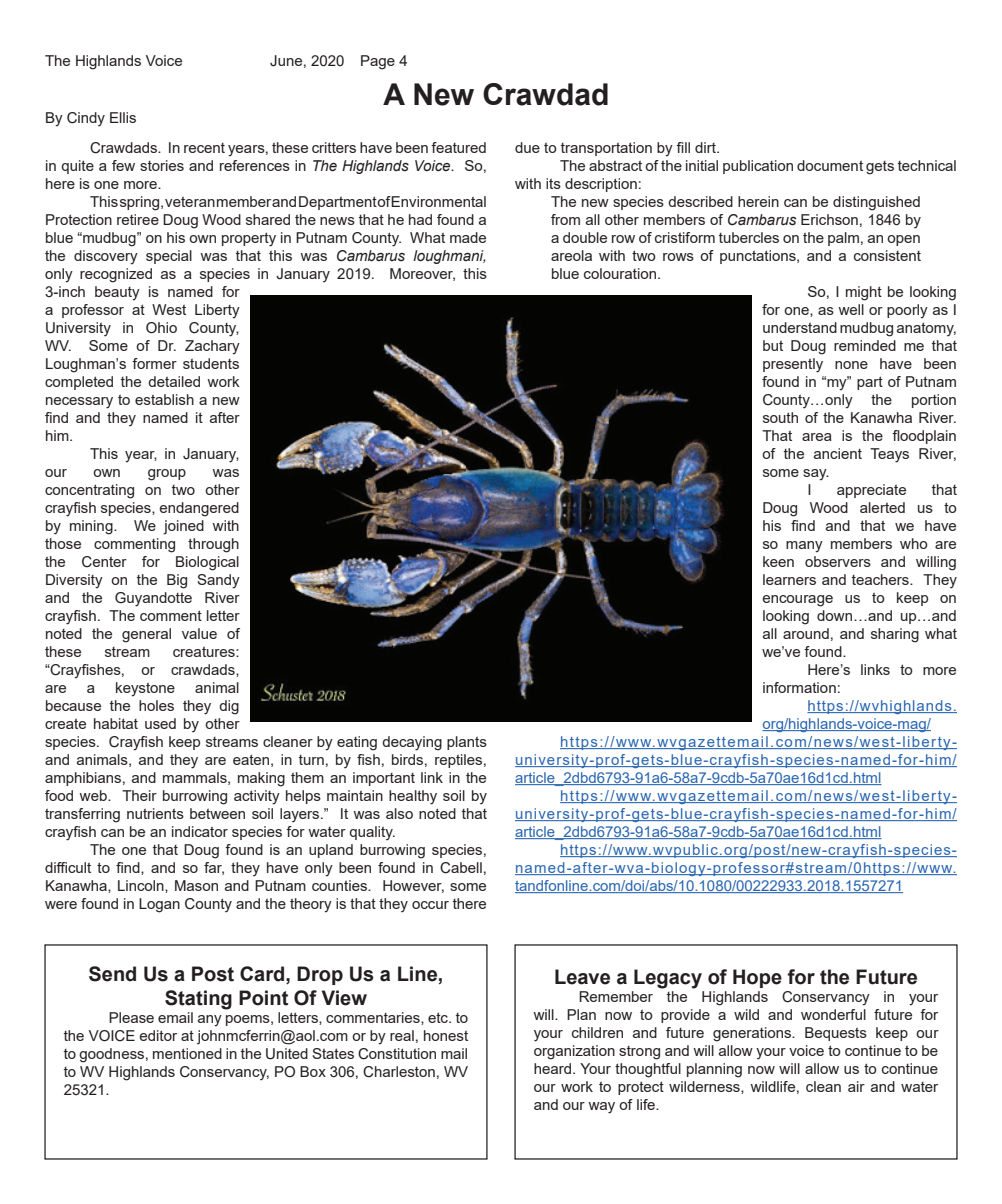
<style>
.page{position:relative;width:1002px;height:1204px;background:#fff}
.page>*{position:absolute;margin:0;border:0;box-sizing:border-box;transform-origin:0 0}
.t1{font:700 30px "Arial";color:#231f20}
.t2{font:700 20px/24px "Arial";color:#231f20;text-align:center}
.t3{font:15px/18px "Arial";color:#231f20;text-align:justify}
.t4{font:15px "Arial";letter-spacing:.075em;color:#2865b1}
.t5{font:15px "Arial";color:#2865b1}
.s1{font-style:italic}
</style>
<div class="page">
<hr style="left:807px;top:712px;width:149px;height:1px;background:#2865b1">
<hr style="left:762px;top:730px;width:168px;height:1px;background:#2865b1">
<hr style="left:560px;top:748px;width:396px;height:1px;background:#2865b1">
<hr style="left:515px;top:766px;width:441px;height:1px;background:#2865b1">
<hr style="left:515px;top:784px;width:366px;height:1px;background:#2865b1">
<hr style="left:560px;top:802px;width:396px;height:1px;background:#2865b1">
<hr style="left:515px;top:820px;width:441px;height:1px;background:#2865b1">
<hr style="left:515px;top:838px;width:366px;height:1px;background:#2865b1">
<hr style="left:560px;top:856px;width:396px;height:1px;background:#2865b1">
<hr style="left:515px;top:874px;width:441px;height:1px;background:#2865b1">
<hr style="left:515px;top:892px;width:388px;height:1px;background:#2865b1">
<img style="left:251px;top:295px;width:500px;height:426px">
<p class="t3" style="left:45px;top:51px;width:139px">The Highlands Voice</p>
<p class="t3" style="left:270px;top:51px;width:139px">June, 2020 Page 4</p>
<p class="t3" style="left:45px;top:109px;width:93px">By Cindy Ellis</p>
<h1 class="t1" style="left:383px;top:74px;width:227px">A New Crawdad</h1>
<p class="t3" style="left:45px;top:139px;width:443px;text-indent:45px">Crawdads. In recent years, these critters have been featured in quite a few stories and references in <span class="s1">The Highlands Voice</span>. So, here is one more.</p>
<p class="t3" style="left:90px;top:193px;width:398px">This spring, veteran member and Department of Environmental</p>
<p class="t3" style="left:45px;top:211px;width:443px">Protection retiree Doug Wood shared the news that he had found a</p>
<p class="t3" style="left:45px;top:229px;width:443px">blue “mudbug” on his own property in Putnam County. What made</p>
<p class="t3" style="left:45px;top:247px;width:443px">the discovery special was that this was <span class="s1">Cambarus loughmani,</span></p>
<p class="t3" style="left:45px;top:265px;width:443px">only recognized as a species in January 2019. Moreover, this</p>
<p class="t3" style="left:45px;top:283px;width:196px">3-inch beauty is named for</p>
<p class="t3" style="left:45px;top:301px;width:196px">a professor at West Liberty</p>
<p class="t3" style="left:45px;top:319px;width:196px">University in Ohio County,</p>
<p class="t3" style="left:45px;top:337px;width:196px">WV. Some of Dr. Zachary</p>
<p class="t3" style="left:45px;top:355px;width:196px">Loughman’s former students</p>
<p class="t3" style="left:45px;top:373px;width:196px">completed the detailed work</p>
<p class="t3" style="left:45px;top:391px;width:196px">necessary to establish a new</p>
<p class="t3" style="left:45px;top:409px;width:196px">find and they named it after</p>
<p class="t3" style="left:45px;top:427px;width:30px">him.</p>
<p class="t3" style="left:90px;top:445px;width:151px">This year, in January,</p>
<p class="t3" style="left:45px;top:463px;width:23px">our</p>
<p class="t3" style="left:93px;top:463px;width:29px">own</p>
<p class="t3" style="left:148px;top:463px;width:40px">group</p>
<p class="t3" style="left:45px;top:463px;width:196px;text-indent:168px">was concentrating on two other crayfish species, endangered by mining. We joined with those commenting through the Center for Biological Diversity on the Big Sandy and the Guyandotte River crayfish. The comment letter noted the general value of these</p>
<p class="t3" style="left:45px;top:643px;width:196px;text-indent:128px">creatures: “Crayfishes, or crawdads, are</p>
<p class="t3" style="left:104px;top:643px;width:47px">stream</p>
<p class="t3" style="left:45px;top:679px;width:443px;text-align:left;text-indent:150px">animal<br>because the holes they dig<br>create habitat used by other<br>species. Crayfish keep streams cleaner by eating decaying plants and animals, and they are eaten, in turn, by fish, birds, reptiles, amphibians, and mammals, making them an important link in the food web. Their burrowing activity helps maintain healthy soil by transferring nutrients between soil layers.” It was also noted that crayfish can be an indicator species for water quality.</p>
<p class="t3" style="left:45px;top:841px;width:443px;text-indent:45px">The one that Doug found is an upland burrowing species, difficult to find, and so far, they have only been found in Cabell, Kanawha, Lincoln, Mason and Putnam counties. However, some were found in Logan County and the theory is that they occur there</p>
<p class="t3" style="left:87px;top:679px;width:10px">a</p>
<p class="t3" style="left:115px;top:679px;width:62px">keystone</p>
<h2 class="t2" style="left:89px;top:962px;width:356px">Send Us a Post Card, Drop Us a Line,<br>Stating Point Of View</h2>
<p class="t3" style="left:64px;top:1008px;width:406px;text-indent:45px">Please email any poems, letters, commentaries, etc. to the VOICE editor at johnmcferrin@aol.com or by real, honest to goodness, mentioned in the United States Constitution mail to WV Highlands Conservancy, PO Box 306, Charleston, WV 25321.</p>
<p class="t3" style="left:515px;top:139px;width:207px">due to transportation by fill dirt.</p>
<p class="t3" style="left:560px;top:157px;width:398px">The abstract of the initial publication document gets technical</p>
<p class="t3" style="left:515px;top:175px;width:128px">with its description:</p>
<p class="t3" style="left:551px;top:193px;width:371px">The new species described herein can be distinguished</p>
<p class="t3" style="left:551px;top:211px;width:371px">from all other members of <span class="s1">Cambarus</span> Erichson, 1846 by</p>
<p class="t3" style="left:551px;top:229px;width:371px">a double row of cristiform tubercles on the palm, an open</p>
<p class="t3" style="left:551px;top:247px;width:371px">areola with two rows of punctations, and a consistent</p>
<p class="t3" style="left:551px;top:265px;width:112px">blue colouration.</p>
<p class="t3" style="left:807px;top:283px;width:151px">So, I might be looking</p>
<p class="t3" style="left:762px;top:301px;width:196px">for one, as well or poorly as I</p>
<p class="t3" style="left:762px;top:319px;width:196px">understand mudbug anatomy,</p>
<p class="t3" style="left:762px;top:337px;width:196px">but Doug reminded me that</p>
<p class="t3" style="left:762px;top:355px;width:196px">presently none have been</p>
<p class="t3" style="left:762px;top:373px;width:196px">found in “my” part of Putnam</p>
<p class="t3" style="left:762px;top:391px;width:92px">County…only</p>
<p class="t3" style="left:871px;top:391px;width:22px">the</p>
<p class="t3" style="left:910px;top:391px;width:47px">portion</p>
<p class="t3" style="left:762px;top:409px;width:196px">south of the Kanawha River.</p>
<p class="t3" style="left:762px;top:427px;width:196px">That area is the floodplain</p>
<p class="t3" style="left:762px;top:445px;width:196px">of the ancient Teays River,</p>
<p class="t3" style="left:762px;top:463px;width:69px">some say.</p>
<p class="t3" style="left:807px;top:481px;width:6px">I</p>
<p class="t3" style="left:836px;top:481px;width:72px">appreciate</p>
<p class="t3" style="left:762px;top:481px;width:196px;text-indent:169px">that Doug Wood alerted us to his find and that we have so many members who are keen observers and willing learners and teachers. They encourage us to keep on looking down…and up…and all around, and sharing what we’ve found.</p>
<p class="t3" style="left:762px;top:661px;width:196px;text-indent:45px">Here’s links to more information:</p>
<p class="t4" style="left:807px;top:695px;width:151px">https://wvhighlands.</p>
<p class="t5" style="left:762px;top:713px;width:170px">org/highlands-voice-mag/</p>
<p class="t4" style="left:560px;top:731px;width:398px">https://www.wvgazettemail.com/news/west-liberty-</p>
<p class="t4" style="left:515px;top:749px;width:443px">university-prof-gets-blue-crayfish-species-named-for-him/</p>
<p class="t5" style="left:515px;top:767px;width:368px">article_2dbd6793-91a6-58a7-9cdb-5a70ae16d1cd.html</p>
<p class="t4" style="left:560px;top:785px;width:398px">https://www.wvgazettemail.com/news/west-liberty-</p>
<p class="t4" style="left:515px;top:803px;width:443px">university-prof-gets-blue-crayfish-species-named-for-him/</p>
<p class="t5" style="left:515px;top:821px;width:368px">article_2dbd6793-91a6-58a7-9cdb-5a70ae16d1cd.html</p>
<p class="t4" style="left:560px;top:839px;width:398px">https://www.wvpublic.org/post/new-crayfish-species-</p>
<p class="t4" style="left:515px;top:857px;width:443px">named-after-wva-biology-professor#stream/0https://www.</p>
<p class="t5" style="left:515px;top:875px;width:389px">tandfonline.com/doi/abs/10.1080/00222933.2018.1557271</p>
<h2 class="t2" style="left:554px;top:965px;width:365px">Leave a Legacy of Hope for the Future</h2>
<p class="t3" style="left:533px;top:988px;width:406px;text-indent:45px">Remember the Highlands Conservancy in your will. Plan now to provide a wild and wonderful future for your children and future generations. Bequests keep our organization strong and will allow your voice to continue to be heard. Your thoughtful planning now will allow us to continue our work to protect wilderness, wildlife, clean air and water and our way of life.</p>
</div>
